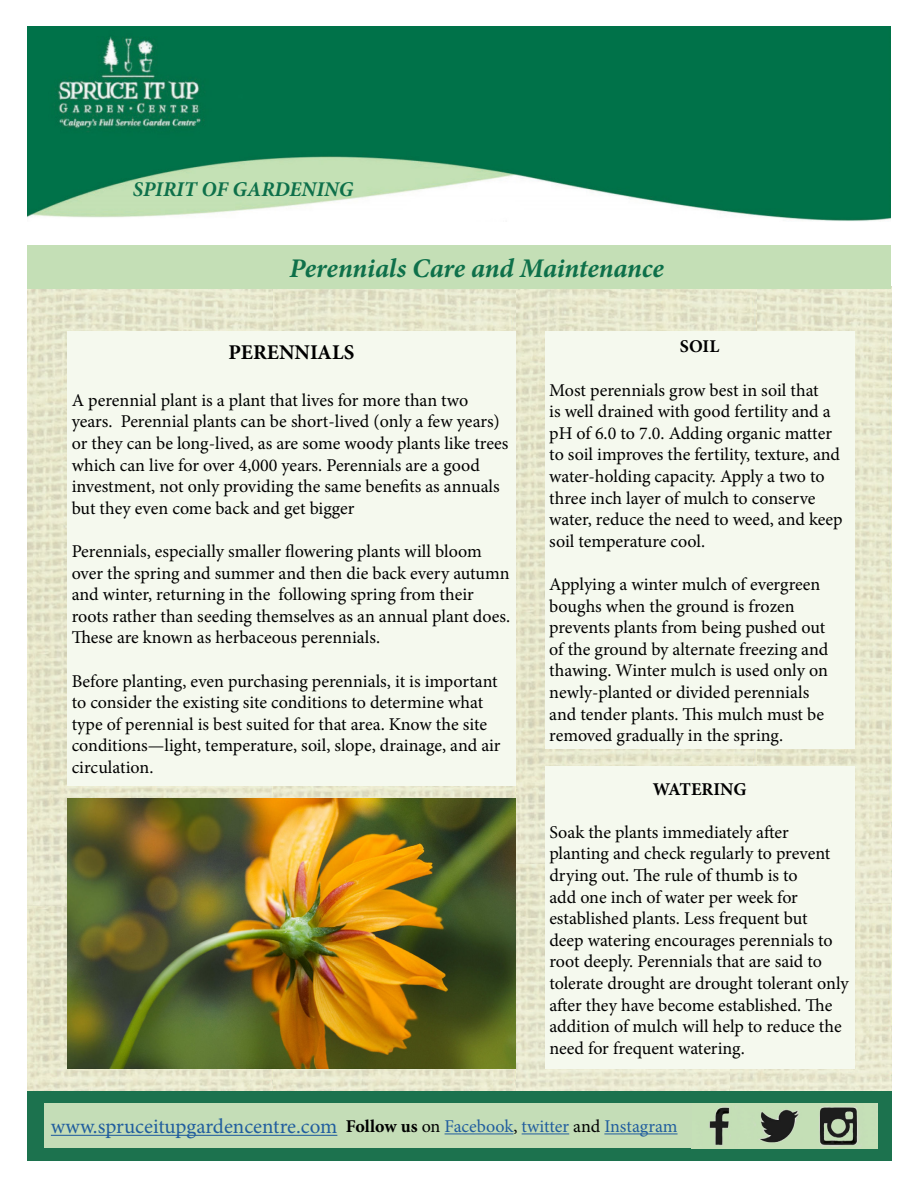
<style>
.page{position:relative;width:918px;height:1188px;background:#fff}
.page>*{position:absolute;margin:0;border:0;box-sizing:border-box;transform-origin:0 0}
.t1{font:italic 700 27px "Minion Pro";letter-spacing:-.005em;color:#0e704a}
.t2{font:21px "Minion Pro";color:#215e9e}
.t3{font:italic 700 21px "Minion Pro";color:#0e704a}
.t4{font:700 21px "Minion Pro";color:#000}
.t5{font:18px/21.6px "Minion Pro";color:#000}
.t6{font:700 18px "Minion Pro";color:#000}
.s1{font-weight:700;font-size:18px;color:#000}
.s2{font-size:18px;color:#000}
.s3{font-size:18px}
</style>
<div class="page">
<img style="left:730px;top:903px;width:161px;height:188px">
<img style="left:757px;top:289px;width:134px;height:614px">
<img style="left:515px;top:864px;width:215px;height:227px">
<img style="left:515px;top:289px;width:242px;height:575px">
<img style="left:27px;top:906px;width:488px;height:185px">
<img style="left:271px;top:289px;width:244px;height:509px">
<img style="left:27px;top:290px;width:245px;height:616px">
<div style="left:27px;top:246px;width:864px;height:43px;background:#c4dfb6"></div>
<div style="left:27px;top:1091px;width:864px;height:70px;background:#1c724e"></div>
<img style="left:692px;top:1103px;width:185px;height:45px">
<div style="left:334px;top:1103px;width:358px;height:45px;background:#c4ddb7"></div>
<hr style="left:445px;top:1133px;width:68px;height:1px;background:#215e9e">
<hr style="left:522px;top:1133px;width:47px;height:1px;background:#215e9e">
<hr style="left:604px;top:1133px;width:74px;height:1px;background:#215e9e">
<img style="left:27px;top:27px;width:864px;height:194px">
<img style="left:27px;top:27px;width:210px;height:118px">
<div style="left:67px;top:331px;width:448px;height:455px;background:#f5f9ee"></div>
<div style="left:545px;top:331px;width:310px;height:418px;background:#f5f9ee"></div>
<div style="left:545px;top:766px;width:310px;height:303px;background:#f5f9ee"></div>
<img style="left:67px;top:798px;width:448px;height:271px">
<div style="left:44px;top:1103px;width:300px;height:45px;background:#c4ddb7"></div>
<hr style="left:51px;top:1135px;width:286px;height:1px;background:#215e9e">
<p class="t3" style="left:133px;top:174px;width:222px">SPIRIT OF GARDENING</p>
<h1 class="t1" style="left:289px;top:249px;width:376px">Perennials Care and Maintenance</h1>
<p class="t4" style="left:228px;top:338px;width:127px">PERENNIALS</p>
<p class="t5" style="left:72px;top:389px;width:438px">A perennial plant is a plant that lives for more than two years. Perennial plants can be short-lived (only a few years) or they can be long-lived, as are some woody plants like trees which can live for over 4,000 years. Perennials are a good investment, not only providing the same benefits as annuals but they even come back and get bigger</p>
<p class="t5" style="left:72px;top:541px;width:440px">Perennials, especially smaller flowering plants will bloom over the spring and summer and then die back every autumn and winter, returning in the following spring from their roots rather than seeding themselves as an annual plant does.<br>These are known as herbaceous perennials.</p>
<p class="t5" style="left:72px;top:670px;width:430px">Before planting, even purchasing perennials, it is important to consider the existing site conditions to determine what type of perennial is best suited for that area. Know the site conditions—light, temperature, soil, slope, drainage, and air circulation.</p>
<p class="t6" style="left:680px;top:334px;width:41px">SOIL</p>
<p class="t5" style="left:549px;top:379px;width:295px">Most perennials grow best in soil that<br>is well drained with good fertility and a pH of 6.0 to 7.0. Adding organic matter to soil improves the fertility, texture, and water-holding capacity. Apply a two to three inch layer of mulch to conserve water, reduce the need to weed, and keep soil temperature cool.</p>
<p class="t5" style="left:549px;top:574px;width:280px">Applying a winter mulch of evergreen boughs when the ground is frozen prevents plants from being pushed out of the ground by alternate freezing and thawing. Winter mulch is used only on newly-planted or divided perennials and tender plants. This mulch must be removed gradually in the spring.</p>
<p class="t6" style="left:653px;top:776px;width:95px">WATERING</p>
<p class="t5" style="left:549px;top:821px;width:301px">Soak the plants immediately after planting and check regularly to prevent drying out. The rule of thumb is to<br>add one inch of water per week for established plants. Less frequent but<br>deep watering encourages perennials to root deeply. Perennials that are said to tolerate drought are drought tolerant only after they have become established. The addition of mulch will help to reduce the need for frequent watering.</p>
<p class="t2" style="left:51px;top:1112px;width:288px">www.spruceitupgardencentre.com</p>
<p class="t2" style="left:93px;top:1112px;width:586px">w.calgarysgardencentre.com <span class="s1">Follow us</span> <span class="s2">on</span> <span class="s3">Facebook</span><span class="s2">,</span> <span class="s3">twitter</span> <span class="s2">and</span> <span class="s3">Instagram</span></p>
</div>
